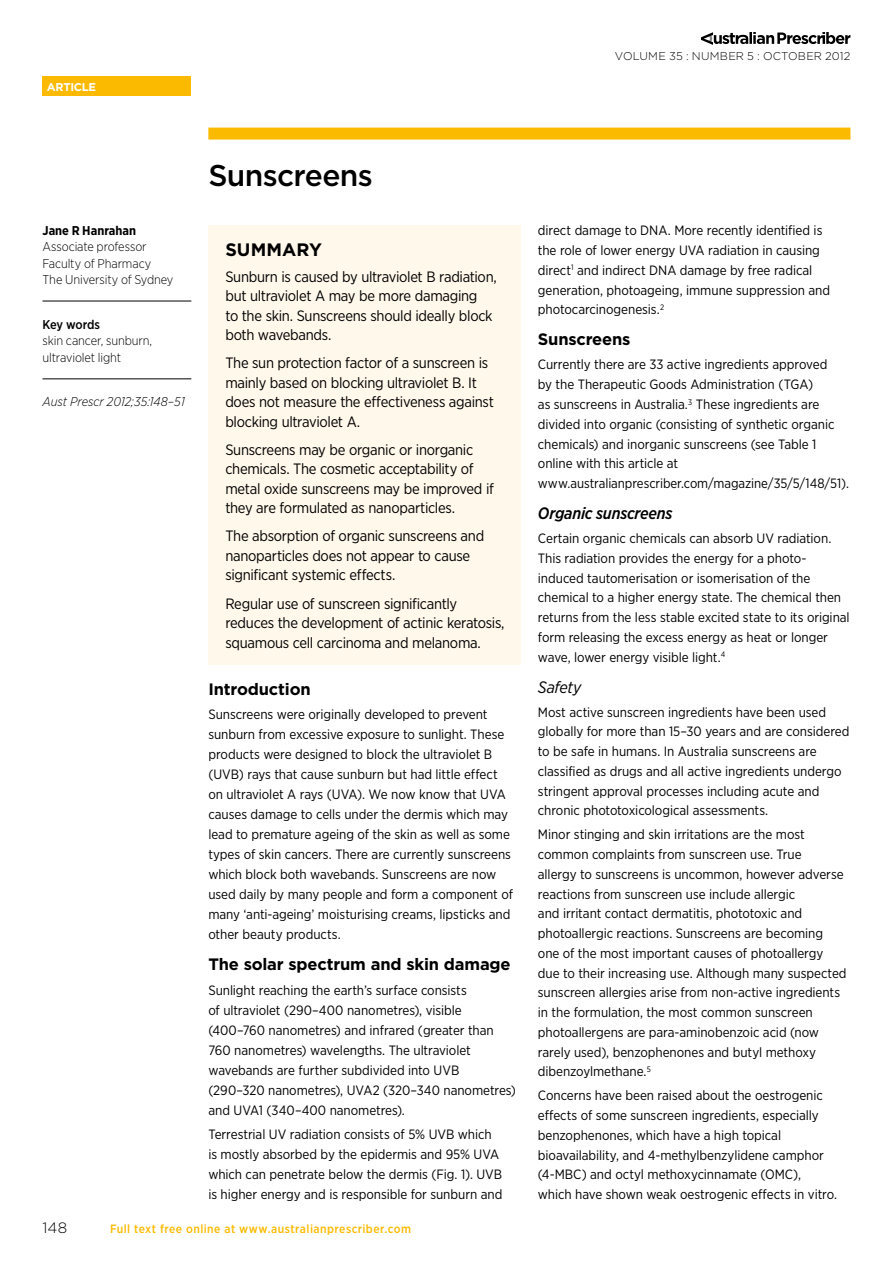
<style>
.page{position:relative;width:893px;height:1263px;background:#fff}
.page>*{position:absolute;margin:0;border:0;box-sizing:border-box;transform-origin:0 0}
.t1{font:500 30px "Gotham";letter-spacing:-.02em;color:#000}
.t2{font:700 18px "Gotham";letter-spacing:.005em;color:#000}
.t3{font:700 16.5px "Gotham";letter-spacing:-.01em;color:#000}
.t4{font:italic 500 16.5px "Gotham Narrow";letter-spacing:-.015em;color:#000}
.t5{font:italic 16.5px "Gotham Narrow";letter-spacing:-.02em;color:#000}
.t6{font:15px/19.5px "Gotham Narrow";letter-spacing:-.02em;color:#000}
.t7{font:300 15px "Gotham";color:#000}
.t8{font:13.5px/19.8px "Gotham Narrow";letter-spacing:-.005em;color:#000}
.t9{font:300 12.75px/16.5px "Gotham Narrow";letter-spacing:-.01em;color:#000}
.t10{font:italic 300 12.75px "Gotham Narrow";color:#000}
.t11{font:700 12.75px "Gotham Narrow";color:#000}
.t12{font:500 12.75px "Gotham Narrow";letter-spacing:-.015em;color:#000}
.t13{font:500 12px "Gotham Narrow";letter-spacing:.035em;color:#fbba00}
.t14{font:300 11.25px "Gotham";letter-spacing:.015em;color:#000}
.t15{font:700 11.25px "Gotham";color:#fff}
</style>
<div class="page">
<svg style="left:701px;top:32px;width:149px;height:13px"></svg>
<div style="left:208px;top:128px;width:642px;height:12px;background:#fbba00"></div>
<div style="left:43px;top:77px;width:148px;height:19px;background:#fbba00"></div>
<div style="left:208px;top:225px;width:313px;height:439px;background:#fff8eb"></div>
<hr style="left:43px;top:301px;width:148px;height:1px;background:#000">
<hr style="left:43px;top:379px;width:148px;height:1px;background:#000">
<p class="t15" style="left:47px;top:79px;width:49px">ARTICLE</p>
<p class="t14" style="left:615px;top:48px;width:237px">VOLUME 35 : NUMBER 5 : OCTOBER 2012</p>
<p class="t11" style="left:43px;top:222px;width:95px">Jane R Hanrahan</p>
<p class="t9" style="left:43px;top:238px;width:132px">Associate professor<br>Faculty of Pharmacy<br>The University of Sydney</p>
<p class="t12" style="left:43px;top:316px;width:59px">Key words</p>
<p class="t9" style="left:43px;top:332px;width:111px">skin cancer, sunburn, ultraviolet light</p>
<p class="t10" style="left:43px;top:394px;width:144px">Aust Prescr 2012;35:148–51</p>
<h1 class="t1" style="left:208px;top:155px;width:166px">Sunscreens</h1>
<h2 class="t2" style="left:225px;top:238px;width:98px">SUMMARY</h2>
<p class="t6" style="left:225px;top:267px;width:273px">Sunburn is caused by ultraviolet B radiation, but ultraviolet A may be more damaging<br>to the skin. Sunscreens should ideally block both wavebands.</p>
<p class="t6" style="left:225px;top:353px;width:270px">The sun protection factor of a sunscreen is mainly based on blocking ultraviolet B. It does not measure the effectiveness against blocking ultraviolet A.</p>
<p class="t6" style="left:225px;top:440px;width:270px">Sunscreens may be organic or inorganic chemicals. The cosmetic acceptability of metal oxide sunscreens may be improved if they are formulated as nanoparticles.</p>
<p class="t6" style="left:225px;top:526px;width:260px">The absorption of organic sunscreens and nanoparticles does not appear to cause significant systemic effects.</p>
<p class="t6" style="left:225px;top:593px;width:281px">Regular use of sunscreen significantly reduces the development of actinic keratosis, squamous cell carcinoma and melanoma.</p>
<p class="t3" style="left:208px;top:678px;width:104px">I ntroduction</p>
<p class="t8" style="left:208px;top:704px;width:306px">Sunscreens were originally developed to prevent sunburn from excessive exposure to sunlight. These products were designed to block the ultraviolet B (UVB) rays that cause sunburn but had little effect on ultraviolet A rays (UVA). We now know that UVA causes damage to cells under the dermis which may lead to premature ageing of the skin as well as some types of skin cancers. There are currently sunscreens which block both wavebands. Sunscreens are now used daily by many people and form a component of many ‘anti-ageing’ moisturising creams, lipsticks and other beauty products.</p>
<p class="t3" style="left:208px;top:954px;width:304px">The solar spectrum and skin damage</p>
<p class="t8" style="left:208px;top:980px;width:309px">Sunlight reaching the earth’s surface consists<br>of ultraviolet (290–400 nanometres), visible (400–760 nanometres) and infrared (greater than 760 nanometres) wavelengths. The ultraviolet wavebands are further subdivided into UVB (290–320 nanometres), UVA2 (320–340 nanometres) and UVA1 (340–400 nanometres).</p>
<p class="t8" style="left:208px;top:1124px;width:296px">Terrestrial UV radiation consists of 5% UVB which is mostly absorbed by the epidermis and 95% UVA which can penetrate below the dermis (Fig. 1). UVB is higher energy and is responsible for sunburn and</p>
<p class="t7" style="left:43px;top:1218px;width:26px">148</p>
<p class="t13" style="left:110px;top:1221px;width:302px">Full text free online at www.australianprescriber.com</p>
<p class="t8" style="left:538px;top:221px;width:294px">direct damage to DNA. More recently identified is the role of lower energy UVA radiation in causing direct<sup>1</sup> and indirect DNA damage by free radical generation, photoageing, immune suppression and photocarcinogenesis.<sup>2</sup></p>
<p class="t3" style="left:538px;top:329px;width:94px">Sunscreens</p>
<p class="t8" style="left:538px;top:355px;width:313px">Currently there are 33 active ingredients approved<br>by the Therapeutic Goods Administration (TGA)<br>as sunscreens in Australia.<sup>3</sup> These ingredients are divided into organic (consisting of synthetic organic chemicals) and inorganic sunscreens (see Table 1 online with this article at www.australianprescriber.com/magazine/35/5/148/51).</p>
<p class="t4" style="left:538px;top:503px;width:136px">Organic sunscreens</p>
<p class="t8" style="left:538px;top:528px;width:313px">Certain organic chemicals can absorb UV radiation.<br>This radiation provides the energy for a photo&shy;induced tautomerisation or isomerisation of the chemical to a higher energy state. The chemical then returns from the less stable excited state to its original form releasing the excess energy as heat or longer wave, lower energy visible light.<sup>4</sup></p>
<p class="t5" style="left:538px;top:676px;width:45px">Safety</p>
<p class="t8" style="left:538px;top:702px;width:313px">Most active sunscreen ingredients have been used globally for more than 15–30 years and are considered to be safe in humans. In Australia sunscreens are classified as drugs and all active ingredients undergo stringent approval processes including acute and chronic phototoxicological assessments.</p>
<p class="t8" style="left:538px;top:824px;width:310px">Minor stinging and skin irritations are the most common complaints from sunscreen use. True<br>allergy to sunscreens is uncommon, however adverse reactions from sunscreen use include allergic<br>and irritant contact dermatitis, phototoxic and photoallergic reactions. Sunscreens are becoming one of the most important causes of photoallergy due to their increasing use. Although many suspected sunscreen allergies arise from non-active ingredients in the formulation, the most common sunscreen photoallergens are para-aminobenzoic acid (now rarely used), benzophenones and butyl methoxy dibenzoylmethane.<sup>5</sup></p>
<p class="t8" style="left:538px;top:1085px;width:301px">Concerns have been raised about the oestrogenic effects of some sunscreen ingredients, especially benzophenones, which have a high topical bioavailability, and 4-methylbenzylidene camphor (4-MBC) and octyl methoxycinnamate (OMC), which have shown weak oestrogenic effects in vitro.</p>
</div>
